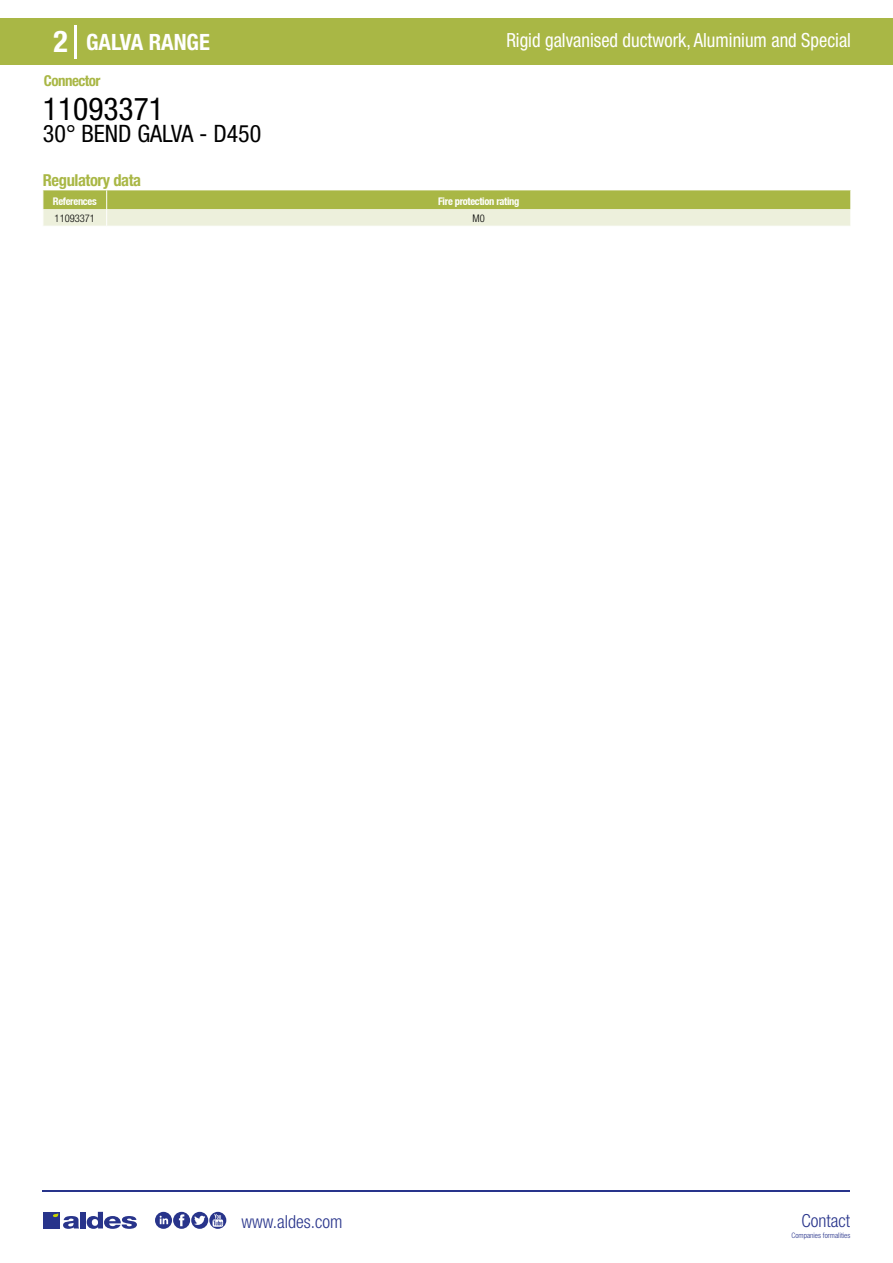
<style>
.page{position:relative;width:893px;height:1263px;background:#fff}
.page>*{position:absolute;margin:0;border:0;box-sizing:border-box;transform-origin:0 0}
.t1{font:condensed 31.5px "Helvetica Neue LT Std";color:#000}
.t2{font:700 condensed 30px "Helvetica Neue LT Std";color:#fff}
.t3{font:condensed 24px "Helvetica Neue LT Std";color:#000}
.t4{font:700 condensed 22.5px "Helvetica Neue LT Std";color:#fff}
.t5{font:condensed 19.5px "Helvetica Neue LT Std";color:#fff;scale:.95 1}
.t6{font:300 condensed 18px "Helvetica Neue";color:#28348b}
.t7{font:700 condensed 16.5px "Helvetica Neue LT Std";letter-spacing:-.025em;color:#a9b745}
.t8{font:700 condensed 15px "Helvetica Neue LT Std";letter-spacing:-.035em;color:#a9b745}
.t9{font:700 condensed 10.5px "Helvetica Neue";letter-spacing:-.03em;color:#fff}
.t10{font:300 condensed 10.5px "Helvetica Neue";color:#000}
.t11{font:300 condensed 7.5px "Helvetica Neue";color:#28348b}
</style>
<div class="page">
<div style="left:0;top:18px;width:893px;height:46px;background:#a9b745"></div>
<hr style="left:74px;top:25px;width:2px;height:33px;background:#fff">
<hr style="left:43px;top:1190px;width:807px;height:1px;background:#28348b">
<svg style="left:155px;top:1212px;width:71px;height:17px"></svg>
<div style="left:43px;top:1212px;width:17px;height:16px;background:#28348b"></div>
<div style="left:80px;top:1212px;width:6px;height:16px;background:#28348b"></div>
<svg style="left:87px;top:1212px;width:50px;height:17px"></svg>
<svg style="left:53px;top:1213px;width:26px;height:16px"></svg>
<svg style="left:43px;top:190px;width:808px;height:36px;background:#cad28e"></svg>
<h2 class="t2" style="left:54px;top:24px;width:16px">2</h2>
<p class="t4" style="left:86px;top:28px;width:125px">GALVA RANGE</p>
<p class="t5" style="left:506px;top:29px;width:364px">Rigid galvanised ductwork, Aluminium and Special</p>
<p class="t8" style="left:44px;top:71px;width:58px">Connector</p>
<h1 class="t1" style="left:43px;top:91px;width:122px">11093371</h1>
<p class="t3" style="left:43px;top:120px;width:220px">30° BEND GALVA - D450</p>
<p class="t7" style="left:43px;top:170px;width:100px">Regulatory data</p>
<p class="t9" style="left:53px;top:195px;width:45px">References</p>
<p class="t9" style="left:438px;top:195px;width:83px">Fire protection rating</p>
<p class="t10" style="left:55px;top:212px;width:42px">11093371</p>
<p class="t10" style="left:473px;top:212px;width:14px">M0</p>
<p class="t6" style="left:241px;top:1211px;width:102px">www.aldes.com</p>
<p class="t6" style="left:801px;top:1211px;width:50px">Contact</p>
<p class="t11" style="left:791px;top:1230px;width:60px">Companies formalities</p>
</div>
